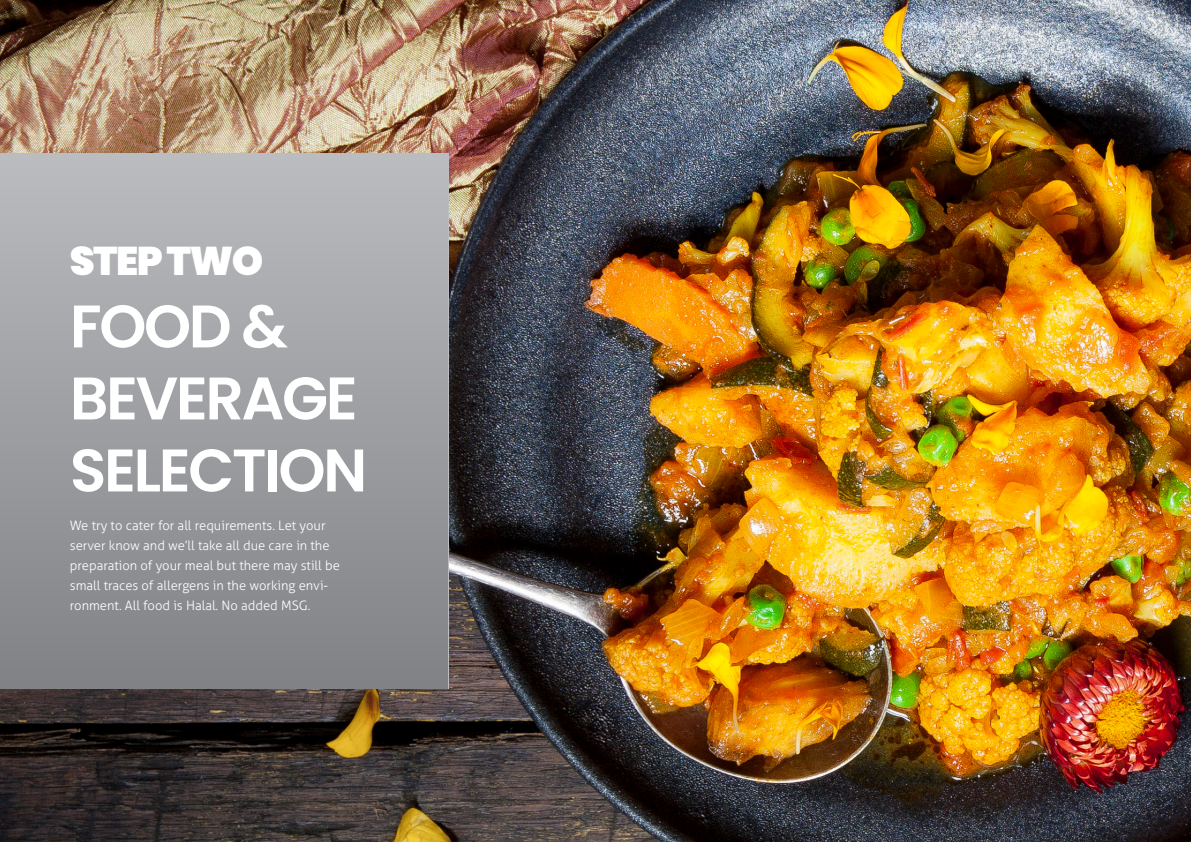
<style>
.page{position:relative;width:1191px;height:842px;background:#fff}
.page>*{position:absolute;margin:0;border:0;box-sizing:border-box;transform-origin:0 0}
.t1{font:600 60px/72px "Poppins";letter-spacing:-.04em;color:#fff}
.t2{font:900 40px "Poppins";letter-spacing:-.04em;color:#fff}
.t3{font:300 13px/20px "Aller";color:#fff}
</style>
<div class="page">
<img style="left:0;top:0;width:1191px;height:842px">
<div style="left:0;top:153px;width:448px;height:535px;background:linear-gradient(to bottom,#bbbcbf,#808285)"></div>
<h2 class="t2" style="left:70px;top:238px;width:195px">STEP TWO</h2>
<h1 class="t1" style="left:70px;top:296px;width:299px">FOOD &amp;<br>BEVERAGE<br>SELECTION</h1>
<p class="t3" style="left:70px;top:516px;width:271px">We try to cater for all requirements. Let your server know and we’ll take all due care in the preparation of your meal but there may still be small traces of allergens in the working envi&shy;ronment. All food is Halal. No added MSG.</p>
<p class="t3" style="left:70px;top:516px;width:269px">Minimum spends apply<br>Bookings can be made online<br>A 10% service cha ge will be add d to the bill</p>
</div>
